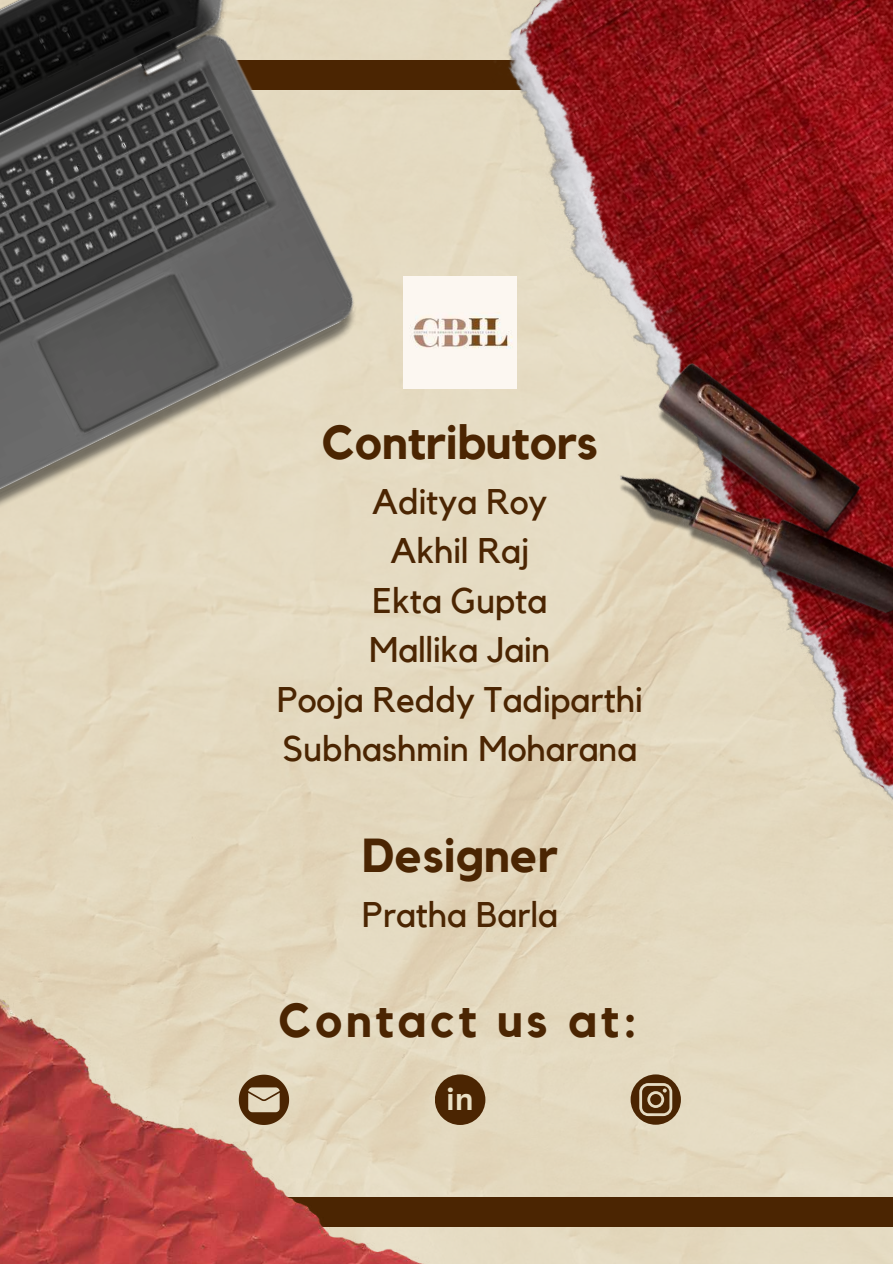
<style>
.page{position:relative;width:893px;height:1264px;background:#fff}
.page>*{position:absolute;margin:0;border:0;box-sizing:border-box;transform-origin:0 0}
.t1{font:700 47.55px "Kollektif";color:#4b2502}
.t2{font:700 47.55px "Kollektif";letter-spacing:.08em;color:#4b2502}
.t3{font:35.55px/49.5px "Kollektif";color:#4b2502;text-align:center}
.t4{font:700 30px "Canva Sans";color:#eae0c5}
</style>
<div class="page">
<div style="left:0;top:607px;width:892px;height:656px;background:#e4d9bf"></div>
<div style="left:0;top:1197px;width:892px;height:29px;background:#4b2502"></div>
<svg style="left:630px;top:1074px;width:51px;height:50px;background:#876c4e"></svg>
<img style="left:410px;top:0;width:482px;height:884px">
<img style="left:0;top:845px;width:443px;height:418px">
<img style="left:547px;top:301px;width:345px;height:409px">
<img style="left:0;top:0;width:471px;height:607px">
<img style="left:404px;top:276px;width:112px;height:112px">
<div style="left:435px;top:1074px;width:50px;height:50px;background:#4b2502;border-radius:50%"></div>
<h1 class="t1" style="left:322px;top:420px;width:277px">Contributors</h1>
<p class="t3" style="left:277px;top:478px;width:367px">Aditya Roy<br>Akhil Raj<br>Ekta Gupta<br>Mallika Jain<br>Pooja Reddy Tadiparthi<br>Subhashmin Moharana</p>
<h1 class="t1" style="left:362px;top:833px;width:197px">Designer</h1>
<p class="t3" style="left:362px;top:891px;width:197px">Pratha Barla</p>
<h1 class="t2" style="left:278px;top:998px;width:360px">Contact us at:</h1>
<p class="t4" style="left:446px;top:1078px;width:29px">in</p>
</div>
